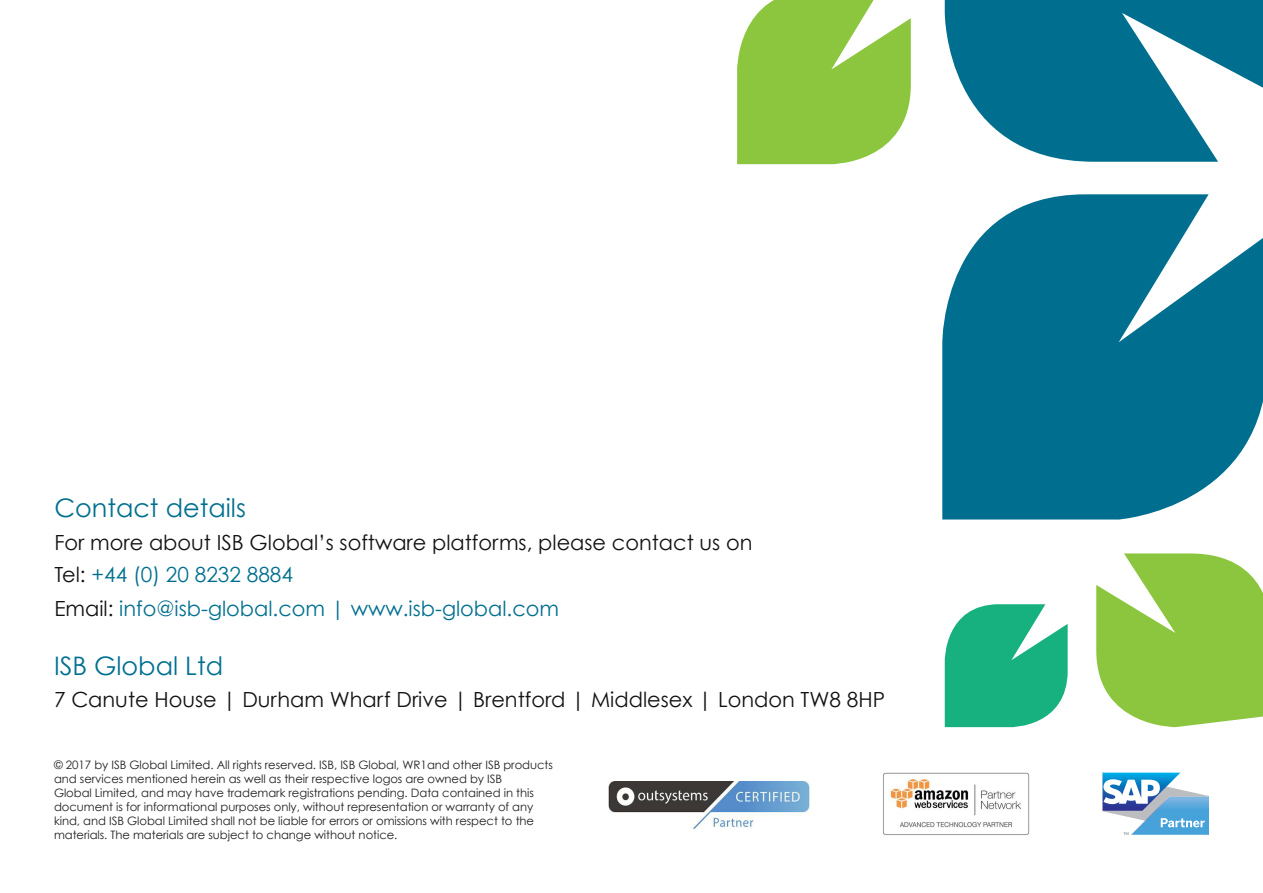
<style>
.page{position:relative;width:1263px;height:893px;background:#fff}
.page>*{position:absolute;margin:0;border:0;box-sizing:border-box;transform-origin:0 0}
.t1{font:25.5px "Century Gothic";color:#006f8f}
.t2{font:20.85px/33px "Century Gothic";color:#111212}
.t3{font:11.55px/14px "Century Gothic";letter-spacing:-.005em;color:#231f20}
.s1{color:#006f8f}
</style>
<div class="page">
<svg style="left:945px;top:0;width:318px;height:162px;fill:#006f8f"></svg>
<svg style="left:737px;top:0;width:174px;height:164px;background:#9bce59"></svg>
<svg style="left:942px;top:194px;width:321px;height:325px;fill:#006f8f"></svg>
<svg style="left:1096px;top:553px;width:167px;height:174px"></svg>
<svg style="left:945px;top:604px;width:123px;height:123px"></svg>
<svg style="left:1102px;top:772px;width:107px;height:63px"></svg>
<img style="left:609px;top:782px;width:200px;height:46px">
<img style="left:883px;top:772px;width:147px;height:63px">
<h1 class="t1" style="left:54px;top:498px;width:193px">Contact details</h1>
<h2 class="t2" style="left:54px;top:528px;width:700px">For more about ISB Global’s software platforms, please contact us on<br>Tel: <span class="s1">+44 (0) 20 8232 8884<br></span>Email: <span class="s1">info@isb-global.com | www.isb-global.com</span></h2>
<h1 class="t1" style="left:54px;top:656px;width:171px">ISB Global Ltd</h1>
<h2 class="t2" style="left:54px;top:685px;width:833px">7 Canute House | Durham Wharf Drive | Brentford | Middlesex | London TW8 8HP</h2>
<p class="t3" style="left:54px;top:759px;width:500px">© 2017 by ISB Global Limited. All rights reserved. ISB, ISB Global, WR1and other ISB products and services mentioned herein as well as their respective logos are owned by ISB<br>Global Limited, and may have trademark registrations pending. Data contained in this document is for informational purposes only, without representation or warranty of any kind, and ISB Global Limited shall not be liable for errors or omissions with respect to the materials. The materials are subject to change without notice.</p>
</div>
